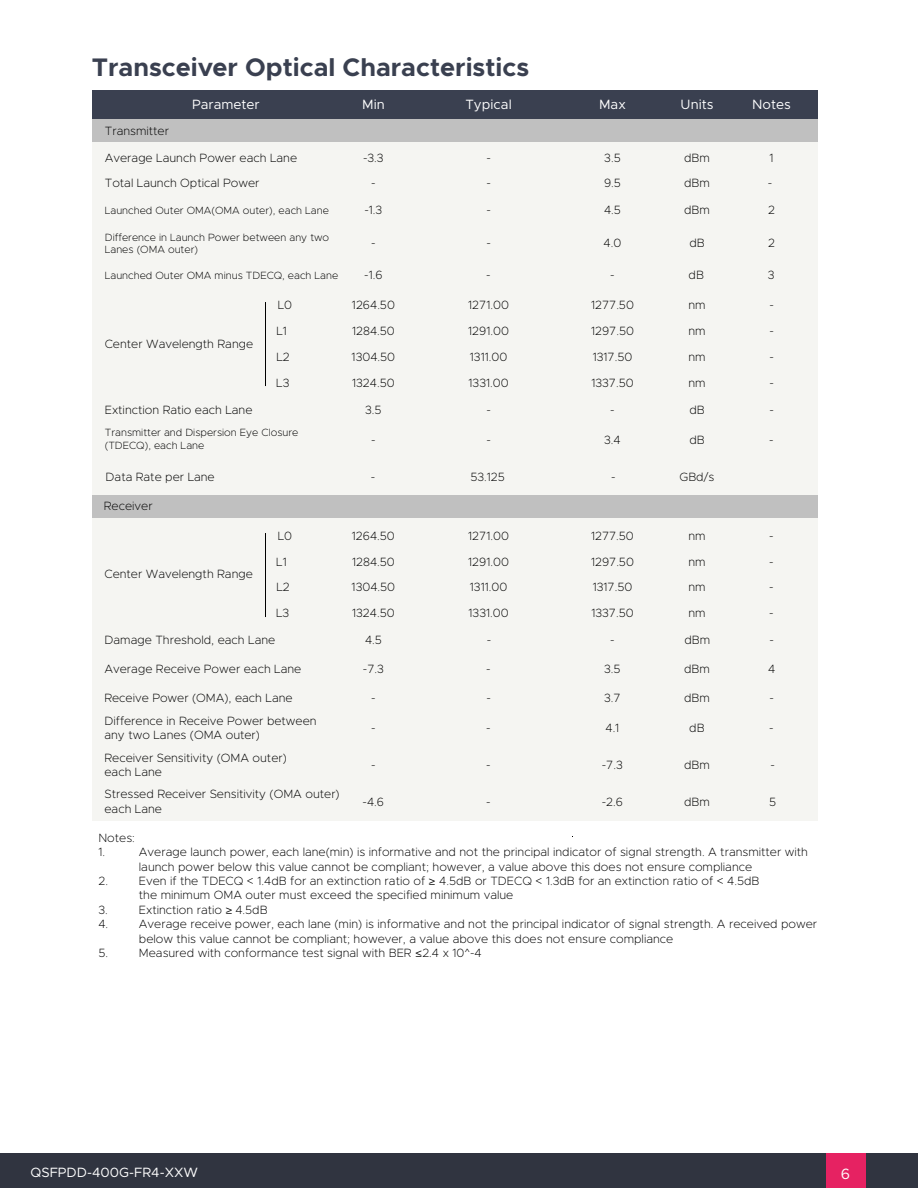
<style>
.page{position:relative;width:918px;height:1188px;background:#fff}
.page>*{position:absolute;margin:0;border:0;box-sizing:border-box;transform-origin:0 0}
.t1{font:700 25.5px "Metropolis";color:#3a4050}
.t2{font:15px "Metropolis";color:#fff}
.t3{font:13.5px "Metropolis";color:#fff}
.t4{font:200 12px/14.4px "Metropolis";color:#000}
.t5{font:200 10.5px/12.6px "Metropolis";color:#000}
.s1{font-family:"Myriad Pro";font-weight:400}
</style>
<div class="page">
<div style="left:92px;top:130px;width:726px;height:690px;background:#f5f5f2"></div>
<div style="left:0;top:1153px;width:918px;height:35px;background:#303440"></div>
<div style="left:826px;top:1153px;width:39px;height:35px;background:#e62262"></div>
<div style="left:92px;top:91px;width:726px;height:29px;background:#3a4050"></div>
<div style="left:92px;top:120px;width:726px;height:22px;background:#c0c0c0"></div>
<div style="left:92px;top:495px;width:726px;height:22px;background:#c0c0c0"></div>
<hr style="left:265px;top:302px;width:1px;height:84px;background:#000">
<hr style="left:265px;top:533px;width:1px;height:84px;background:#000">
<h1 class="t1" style="left:92px;top:51px;width:439px">Transceiver Optical Characteristics</h1>
<p class="t4" style="left:105px;top:123px;width:66px">Transmitter</p>
<p class="t3" style="left:192px;top:96px;width:69px">Parameter</p>
<p class="t3" style="left:362px;top:96px;width:24px">Min</p>
<p class="t3" style="left:465px;top:96px;width:48px">Typical</p>
<p class="t3" style="left:599px;top:96px;width:28px">Max</p>
<p class="t3" style="left:681px;top:96px;width:34px">Units</p>
<p class="t3" style="left:752px;top:96px;width:40px">Notes</p>
<p class="t4" style="left:105px;top:150px;width:194px">Average Launch Power each Lane</p>
<p class="t4" style="left:363px;top:150px;width:22px">-3.3</p>
<p class="t4" style="left:486px;top:150px;width:6px">-</p>
<p class="t4" style="left:604px;top:150px;width:18px">3.5</p>
<p class="t4" style="left:684px;top:150px;width:27px">dBm</p>
<p class="t4" style="left:105px;top:176px;width:156px">Total Launch Optical Power</p>
<p class="t4" style="left:371px;top:176px;width:6px">-</p>
<p class="t4" style="left:486px;top:176px;width:6px">-</p>
<p class="t4" style="left:604px;top:176px;width:18px">9.5</p>
<p class="t4" style="left:684px;top:176px;width:27px">dBm</p>
<p class="t5" style="left:105px;top:204px;width:226px">Launched Outer OMA(OMA outer), each Lane</p>
<p class="t4" style="left:364px;top:202px;width:19px">-1.3</p>
<p class="t4" style="left:486px;top:202px;width:6px">-</p>
<p class="t4" style="left:604px;top:202px;width:18px">4.5</p>
<p class="t4" style="left:684px;top:202px;width:27px">dBm</p>
<p class="t5" style="left:105px;top:231px;width:226px">Difference in Launch Power between any two<br>Lanes (OMA outer)</p>
<p class="t4" style="left:371px;top:235px;width:6px">-</p>
<p class="t4" style="left:486px;top:235px;width:6px">-</p>
<p class="t4" style="left:604px;top:235px;width:19px">4.0</p>
<p class="t4" style="left:689px;top:235px;width:17px">dB</p>
<p class="t5" style="left:105px;top:269px;width:235px">Launched Outer OMA minus TDECQ, each Lane</p>
<p class="t4" style="left:364px;top:268px;width:20px">-1.6</p>
<p class="t4" style="left:486px;top:268px;width:6px">-</p>
<p class="t4" style="left:610px;top:268px;width:6px">-</p>
<p class="t4" style="left:689px;top:268px;width:17px">dB</p>
<p class="t4" style="left:768px;top:144px;width:9px;line-height:26px">1 -<br>2</p>
<p class="t4" style="left:768px;top:235px;width:8px">2</p>
<p class="t4" style="left:768px;top:268px;width:8px">3</p>
<p class="t4" style="left:105px;top:337px;width:150px">Center Wavelength Range</p>
<p class="t4" style="left:278px;top:298px;width:16px">L0</p>
<p class="t4" style="left:352px;top:298px;width:44px">1264.50</p>
<p class="t4" style="left:468px;top:298px;width:42px">1271.00</p>
<p class="t4" style="left:591px;top:298px;width:44px">1277.50</p>
<p class="t4" style="left:688px;top:298px;width:19px">nm</p>
<p class="t4" style="left:769px;top:298px;width:6px">-</p>
<p class="t4" style="left:276px;top:324px;width:12px">L1</p>
<p class="t4" style="left:352px;top:324px;width:44px">1284.50</p>
<p class="t4" style="left:468px;top:324px;width:42px">1291.00</p>
<p class="t4" style="left:591px;top:324px;width:44px">1297.50</p>
<p class="t4" style="left:688px;top:324px;width:19px">nm</p>
<p class="t4" style="left:769px;top:324px;width:6px">-</p>
<p class="t4" style="left:276px;top:350px;width:15px">L2</p>
<p class="t4" style="left:352px;top:350px;width:45px">1304.50</p>
<p class="t4" style="left:470px;top:350px;width:39px">1311.00</p>
<p class="t4" style="left:593px;top:350px;width:41px">1317.50</p>
<p class="t4" style="left:688px;top:350px;width:19px">nm</p>
<p class="t4" style="left:769px;top:350px;width:6px">-</p>
<p class="t4" style="left:276px;top:376px;width:15px">L3</p>
<p class="t4" style="left:352px;top:376px;width:44px">1324.50</p>
<p class="t4" style="left:469px;top:376px;width:42px">1331.00</p>
<p class="t4" style="left:591px;top:376px;width:44px">1337.50</p>
<p class="t4" style="left:688px;top:376px;width:19px">nm</p>
<p class="t4" style="left:769px;top:376px;width:6px">-</p>
<p class="t4" style="left:105px;top:403px;width:149px">Extinction Ratio each Lane</p>
<p class="t4" style="left:365px;top:403px;width:18px">3.5</p>
<p class="t4" style="left:486px;top:403px;width:6px">-</p>
<p class="t4" style="left:610px;top:403px;width:6px">-</p>
<p class="t4" style="left:689px;top:403px;width:17px">dB</p>
<p class="t4" style="left:769px;top:403px;width:6px">-</p>
<p class="t5" style="left:105px;top:426px;width:195px">Transmitter and Dispersion Eye Closure (TDECQ), each Lane</p>
<p class="t4" style="left:371px;top:432px;width:6px">-</p>
<p class="t4" style="left:486px;top:432px;width:6px">-</p>
<p class="t4" style="left:604px;top:432px;width:18px">3.4</p>
<p class="t4" style="left:689px;top:432px;width:17px">dB</p>
<p class="t4" style="left:769px;top:432px;width:6px">-</p>
<p class="t4" style="left:106px;top:469px;width:111px">Data Rate per Lane</p>
<p class="t4" style="left:371px;top:469px;width:6px">-</p>
<p class="t4" style="left:470px;top:469px;width:36px">53.125</p>
<p class="t4" style="left:611px;top:469px;width:6px">-</p>
<p class="t4" style="left:679px;top:469px;width:36px">GBd/s</p>
<p class="t4" style="left:104px;top:499px;width:50px">Receiver</p>
<p class="t4" style="left:105px;top:567px;width:150px">Center Wavelength Range</p>
<p class="t4" style="left:278px;top:528px;width:16px">L0</p>
<p class="t4" style="left:688px;top:528px;width:19px">nm</p>
<p class="t4" style="left:769px;top:528px;width:6px">-</p>
<p class="t4" style="left:276px;top:554px;width:12px">L1</p>
<p class="t4" style="left:688px;top:554px;width:19px">nm</p>
<p class="t4" style="left:769px;top:554px;width:6px">-</p>
<p class="t4" style="left:276px;top:580px;width:15px">L2</p>
<p class="t4" style="left:688px;top:580px;width:19px">nm</p>
<p class="t4" style="left:769px;top:580px;width:6px">-</p>
<p class="t4" style="left:276px;top:606px;width:15px">L3</p>
<p class="t4" style="left:688px;top:606px;width:19px">nm</p>
<p class="t4" style="left:769px;top:606px;width:6px">-</p>
<p class="t4" style="left:352px;top:528px;width:44px">1264.50</p>
<p class="t4" style="left:468px;top:528px;width:42px">1271.00</p>
<p class="t4" style="left:591px;top:528px;width:44px">1277.50</p>
<p class="t4" style="left:352px;top:554px;width:44px">1284.50</p>
<p class="t4" style="left:468px;top:554px;width:42px">1291.00</p>
<p class="t4" style="left:591px;top:554px;width:44px">1297.50</p>
<p class="t4" style="left:352px;top:580px;width:45px">1304.50</p>
<p class="t4" style="left:470px;top:580px;width:39px">1311.00</p>
<p class="t4" style="left:593px;top:580px;width:41px">1317.50</p>
<p class="t4" style="left:352px;top:606px;width:44px">1324.50</p>
<p class="t4" style="left:469px;top:606px;width:42px">1331.00</p>
<p class="t4" style="left:591px;top:606px;width:44px">1337.50</p>
<p class="t4" style="left:105px;top:633px;width:172px">Damage Threshold, each Lane</p>
<p class="t4" style="left:365px;top:632px;width:18px">4.5</p>
<p class="t4" style="left:487px;top:632px;width:6px">-</p>
<p class="t4" style="left:610px;top:632px;width:6px">-</p>
<p class="t4" style="left:684px;top:632px;width:27px">dBm</p>
<p class="t4" style="left:770px;top:633px;width:6px">-</p>
<p class="t4" style="left:104px;top:662px;width:198px">Average Receive Power each Lane</p>
<p class="t4" style="left:363px;top:662px;width:22px">-7.3</p>
<p class="t4" style="left:486px;top:662px;width:6px">-</p>
<p class="t4" style="left:604px;top:662px;width:18px">3.5</p>
<p class="t4" style="left:684px;top:662px;width:27px">dBm</p>
<p class="t4" style="left:768px;top:662px;width:9px">4</p>
<p class="t4" style="left:104px;top:690px;width:190px">Receive Power (OMA), each Lane</p>
<p class="t4" style="left:371px;top:690px;width:6px">-</p>
<p class="t4" style="left:486px;top:690px;width:6px">-</p>
<p class="t4" style="left:604px;top:690px;width:18px">3.7</p>
<p class="t4" style="left:684px;top:690px;width:27px">dBm</p>
<p class="t4" style="left:769px;top:690px;width:6px">-</p>
<p class="t4" style="left:104px;top:714px;width:214px">Difference in Receive Power between any two Lanes (OMA outer)</p>
<p class="t4" style="left:104px;top:750px;width:184px">Receiver Sensitivity (OMA outer) each Lane</p>
<p class="t4" style="left:371px;top:721px;width:6px">-</p>
<p class="t4" style="left:486px;top:721px;width:6px">-</p>
<p class="t4" style="left:605px;top:721px;width:15px">4.1</p>
<p class="t4" style="left:689px;top:721px;width:17px">dB</p>
<p class="t4" style="left:769px;top:721px;width:6px">-</p>
<p class="t4" style="left:371px;top:758px;width:6px">-</p>
<p class="t4" style="left:486px;top:758px;width:6px">-</p>
<p class="t4" style="left:602px;top:758px;width:22px">-7.3</p>
<p class="t4" style="left:684px;top:758px;width:27px">dBm</p>
<p class="t4" style="left:771px;top:758px;width:6px">-</p>
<p class="t4" style="left:104px;top:787px;width:237px">Stressed Receiver Sensitivity (OMA outer) each Lane</p>
<p class="t4" style="left:363px;top:794px;width:23px">-4.6</p>
<p class="t4" style="left:486px;top:794px;width:6px">-</p>
<p class="t4" style="left:602px;top:794px;width:23px">-2.6</p>
<p class="t4" style="left:684px;top:794px;width:27px">dBm</p>
<p class="t4" style="left:769px;top:794px;width:9px">5</p>
<p class="t4" style="left:98px;top:830px;width:38px">Notes:<br>1.</p>
<p class="t4" style="left:139px;top:845px;width:671px">Average launch power, each lane(min) is informative and not the principal indicator of signal strength. A transmitter with launch power below this value cannot be compliant; however, a value above this does not ensure compliance</p>
<p class="t4" style="left:98px;top:874px;width:11px">2.</p>
<p class="t4" style="left:139px;top:874px;width:622px">Even if the TDECQ &lt; 1.4dB for an extinction ratio of <span class="s1">≥</span> 4.5dB or TDECQ &lt; 1.3dB for an extinction ratio of &lt; 4.5dB the minimum OMA outer must exceed the specified minimum value</p>
<p class="t4" style="left:98px;top:902px;width:11px">3.</p>
<p class="t4" style="left:139px;top:902px;width:130px">Extinction ratio <span class="s1">≥</span> 4.5dB</p>
<p class="t4" style="left:98px;top:917px;width:11px">4.</p>
<p class="t4" style="left:139px;top:917px;width:680px">Average receive power, each lane (min) is informative and not the principal indicator of signal strength. A received power below this value cannot be compliant; however, a value above this does not ensure compliance</p>
<p class="t4" style="left:98px;top:946px;width:11px">5.</p>
<p class="t4" style="left:139px;top:946px;width:344px">Measured with conformance test signal with BER <span class="s1">≤</span>2.4 x 10^-4</p>
<p class="t3" style="left:31px;top:1164px;width:169px">QSFPDD-400G-FR4-XXW</p>
<p class="t2" style="left:841px;top:1164px;width:11px">6</p>
</div>
